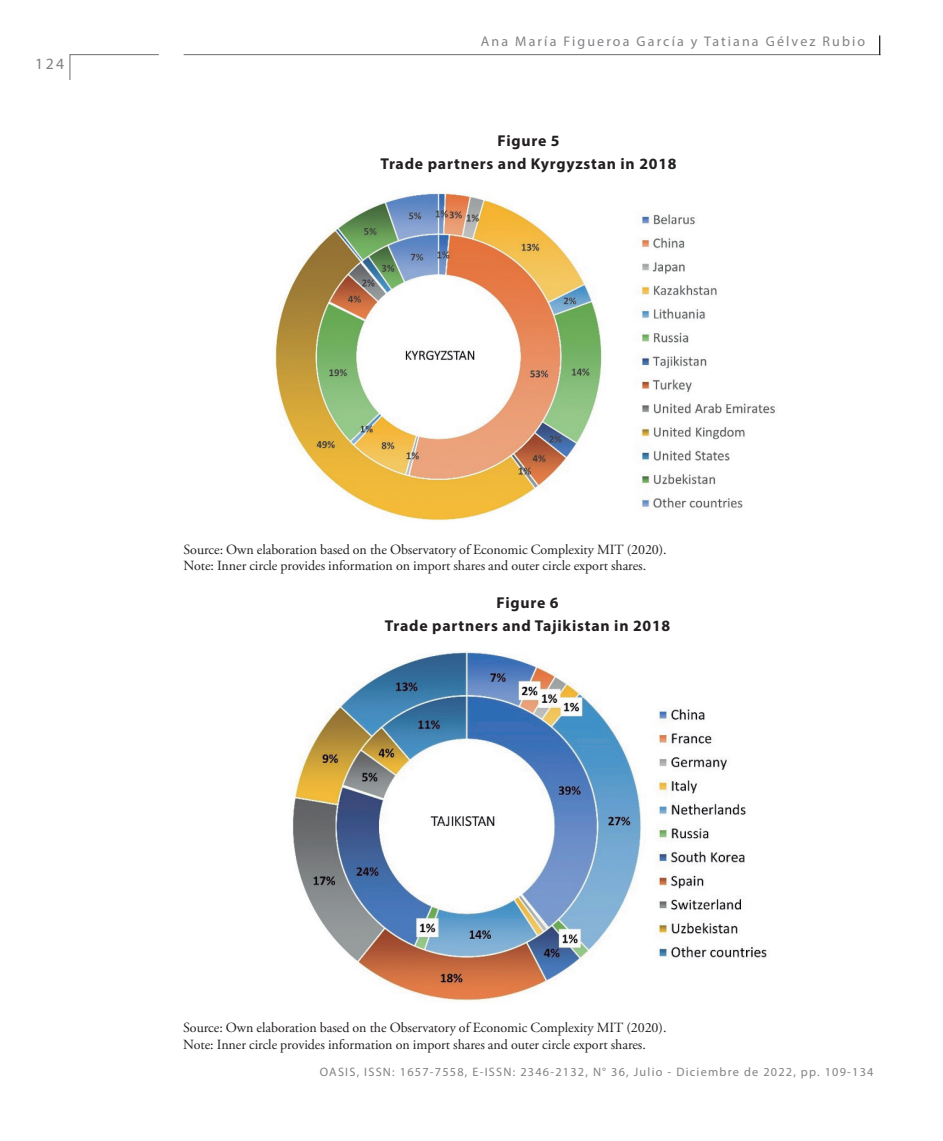
<style>
.page{position:relative;width:943px;height:1141px;background:#fff}
.page>*{position:absolute;margin:0;border:0;box-sizing:border-box;transform-origin:0 0}
.t1{font:700 15.75px/23.6px "Myriad Pro";letter-spacing:.05em;color:#231f20;text-align:center}
.t2{font:15.75px "Myriad Pro";color:#808285}
.t3{font:14px/16.8px "Adobe Garamond Pro";letter-spacing:-.005em;color:#231f20}
.t4{font:14px "Myriad Pro";letter-spacing:.15em;color:#808285}
.t5{font:12.25px "Myriad Pro";letter-spacing:.1em;color:#808285}
</style>
<div class="page">
<hr style="left:184px;top:54px;width:696px;height:1px;background:#6c6d70">
<svg style="left:879px;top:35px;width:1px;height:20px"></svg>
<svg style="left:69px;top:54px;width:90px;height:26px"></svg>
<img style="left:275px;top:193px;width:501px;height:327px">
<img style="left:292px;top:650px;width:475px;height:351px">
<p class="t2" style="left:35px;top:54px;width:30px">124</p>
<p class="t4" style="left:481px;top:33px;width:386px">Ana María Figueroa García y Tatiana Gélvez Rubio</p>
<p class="t1" style="left:380px;top:128px;width:298px">Figure 5<br>Trade partners and Kyrgyzstan in 2018</p>
<p class="t3" style="left:184px;top:541px;width:484px">Source: Own elaboration based on the Observatory of Economic Complexity MIT (2020).<br>Note: Inner circle provides information on import shares and outer circle export shares.</p>
<p class="t1" style="left:385px;top:590px;width:287px">Figure 6<br>Trade partners and Tajikistan in 2018</p>
<p class="t3" style="left:183px;top:1020px;width:484px">Source: Own elaboration based on the Observatory of Economic Complexity MIT (2020).<br>Note: Inner circle provides information on import shares and outer circle export shares.</p>
<p class="t5" style="left:320px;top:1064px;width:555px">OASIS, ISSN: 1657-7558, E-ISSN: 2346-2132, N° 36, Julio - Diciembre de 2022, pp. 109-134</p>
</div>
